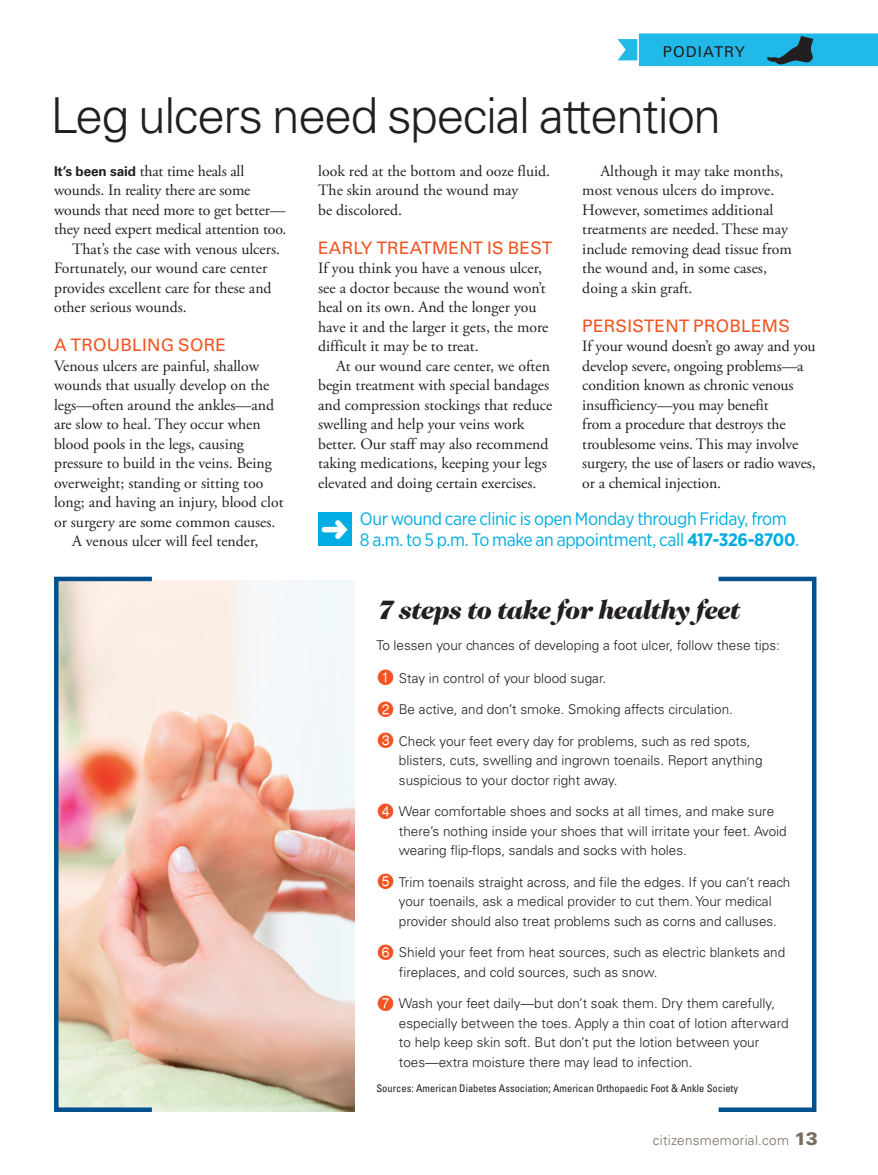
<style>
.page{position:relative;width:878px;height:1175px;background:#fff}
.page>*{position:absolute;margin:0;border:0;box-sizing:border-box;transform-origin:0 0}
._1_head_2016{font:300 49.5px "Univers LT Std";letter-spacing:-.03em;color:#231f20}
._2_head_serif_option{font:italic 900 27px "Caslon 224 Std";letter-spacing:-.03em;color:#231f20}
.blurb_1_2015{font:18px "Gotham Narrow";letter-spacing:-.02em;color:#00ace2}
._1_breaker_2016{font:17.25px "Univers LT Std";letter-spacing:.015em;color:#f15422}
._1_body_no__indent_2{font:15.75px/19.5px "Adobe Garamond Pro";color:#231f20}
._1_BODY_2016{font:15.75px/19.5px "Adobe Garamond Pro";color:#231f20}
._1_body-1st_Paragrap{font:15.75px/19.5px "Adobe Garamond Pro";letter-spacing:-.01em;color:#231f20}
.t1{font:15px "Univers LT Std";letter-spacing:.075em;color:#231f20}
._2_body_no__indent_2{font:300 13.5px/19.5px "Univers LT Std";color:#231f20}
.t2{font:300 13.5px "Univers LT Std";letter-spacing:.02em;color:#776e5e}
.source_2016{font:condensed 10.5px "Univers LT Std";color:#231f20}
.s1{font-family:"Univers LT Std";font-weight:700;font-size:13.5px}
.s2{font-weight:700}
.s3{font-family:"Circle Frame Neg";font-weight:400;font-size:21px;color:#f15422}
.s4{font-weight:900;font-size:18px}
</style>
<div class="page">
<img style="left:59px;top:580px;width:295px;height:531px">
<div style="left:716px;top:576px;width:100px;height:535px;border:4px solid #00518d"></div>
<div style="left:54px;top:576px;width:100px;height:535px;border:4px solid #00518d"></div>
<div style="left:318px;top:512px;width:34px;height:34px;background:#00ace2"></div>
<svg style="left:617px;top:33px;width:261px;height:33px;background:#2db2da"></svg>
<p class="t1" style="left:662px;top:42px;width:83px">PODIATRY</p>
<p class="_1_head_2016" style="left:50px;top:86px;width:672px">Leg ulcers need special attention</p>
<p class="_1_BODY_2016" style="left:318px;top:161px;width:233px">look red at the bottom and ooze fluid.<br>The skin around the wound may<br>be discolored.</p>
<p class="_1_breaker_2016" style="left:318px;top:237px;width:236px">EARLY TREATMENT IS BEST</p>
<p class="_1_body_no__indent_2" style="left:318px;top:259px;width:232px">If you think you have a venous ulcer, see a doctor because the wound won’t heal on its own. And the longer you have it and the larger it gets, the more difficult it may be to treat.</p>
<p class="_1_BODY_2016" style="left:318px;top:356px;width:236px;text-indent:18px">At our wound care center, we often begin treatment with special bandages and compression stockings that reduce swelling and help your veins work better. Our staff may also recommend taking medications, keeping your legs elevated and doing certain exercises.</p>
<p class="_1_body-1st_Paragrap" style="left:54px;top:161px;width:234px"><span class="s1">It’s been said</span> that time heals all wounds. In reality there are some wounds that need more to get better— they need expert medical attention too.</p>
<p class="_1_BODY_2016" style="left:54px;top:239px;width:227px;text-indent:18px">That’s the case with venous ulcers.<br>Fortunately, our wound care center provides excellent care for these and other serious wounds.</p>
<p class="_1_breaker_2016" style="left:54px;top:335px;width:173px">A TROUBLING SORE</p>
<p class="_1_body_no__indent_2" style="left:54px;top:356px;width:231px">Venous ulcers are painful, shallow wounds that usually develop on the legs—often around the ankles—and are slow to heal. They occur when blood pools in the legs, causing pressure to build in the veins. Being overweight; standing or sitting too long; and having an injury, blood clot or surgery are some common causes.</p>
<p class="_1_BODY_2016" style="left:72px;top:532px;width:188px">A venous ulcer will feel tender,</p>
<p class="_1_BODY_2016" style="left:582px;top:161px;width:211px;text-indent:18px">Although it may take months, most venous ulcers do improve.<br>However, sometimes additional treatments are needed. These may include removing dead tissue from the wound and, in some cases, doing a skin graft.</p>
<p class="_1_breaker_2016" style="left:582px;top:315px;width:209px">PERSISTENT PROBLEMS</p>
<p class="_1_body_no__indent_2" style="left:582px;top:337px;width:235px">If your wound doesn’t go away and you develop severe, ongoing problems—a condition known as chronic venous insufficiency—you may benefit<br>from a procedure that destroys the troublesome veins. This may involve surgery, the use of lasers or radio waves, or a chemical injection.</p>
<p class="blurb_1_2015" style="left:360px;top:507px;width:428px">Our wound care clinic is open Monday through Friday, from</p>
<p class="blurb_1_2015" style="left:360px;top:528px;width:441px">8 a.m. to 5 p.m. To make an appointment, call <span class="s2">417-326-8700</span>.</p>
<p class="_2_head_serif_option" style="left:376px;top:593px;width:365px">7 steps to take for healthy feet</p>
<p class="_2_body_no__indent_2" style="left:376px;top:635px;width:405px">To lessen your chances of developing a foot ulcer, follow these tips:</p>
<p class="_2_body_no__indent_2" style="left:376px;top:668px;width:231px"><span class="s3">1</span> Stay in control of your blood sugar.</p>
<p class="_2_body_no__indent_2" style="left:376px;top:699px;width:358px"><span class="s3">2</span> Be active, and don’t smoke. Smoking affects circulation.</p>
<p class="_2_body_no__indent_2" style="left:399px;top:731px;width:365px;text-indent:-22px"><span class="s3">3</span> Check your feet every day for problems, such as red spots, blisters, cuts, swelling and ingrown toenails. Report anything suspicious to your doctor right away.</p>
<p class="_2_body_no__indent_2" style="left:399px;top:801px;width:389px;text-indent:-22px"><span class="s3">4</span> Wear comfortable shoes and socks at all times, and make sure there’s nothing inside your shoes that will irritate your feet. Avoid wearing flip-flops, sandals and socks with holes.</p>
<p class="_2_body_no__indent_2" style="left:399px;top:872px;width:393px;text-indent:-22px"><span class="s3">5</span> Trim toenails straight across, and file the edges. If you can’t reach your toenails, ask a medical provider to cut them. Your medical provider should also treat problems such as corns and calluses.</p>
<p class="_2_body_no__indent_2" style="left:399px;top:942px;width:388px;text-indent:-22px"><span class="s3">6</span> Shield your feet from heat sources, such as electric blankets and fireplaces, and cold sources, such as snow.</p>
<p class="_2_body_no__indent_2" style="left:399px;top:993px;width:391px;text-indent:-22px"><span class="s3">7</span> Wash your feet daily—but don’t soak them. Dry them carefully, especially between the toes. Apply a thin coat of lotion afterward to help keep skin soft. But don’t put the lotion between your toes—extra moisture there may lead to infection.</p>
<p class="source_2016" style="left:376px;top:1082px;width:363px">Sources: American Diabetes Association; American Orthopaedic Foot &amp; Ankle Society</p>
<p class="t2" style="left:653px;top:1132px;width:166px">citizensmemorial.com <span class="s4">13</span></p>
</div>
